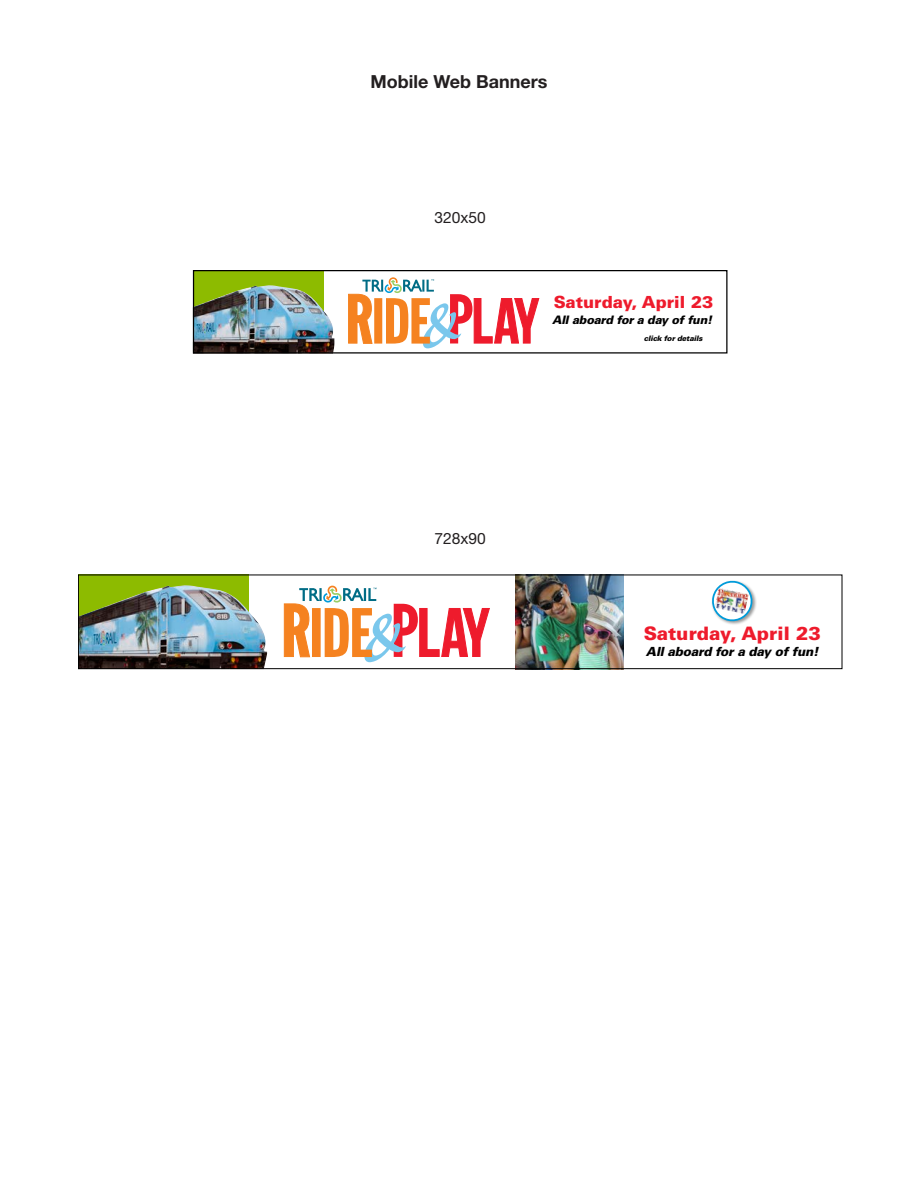
<style>
.page{position:relative;width:918px;height:1188px;background:#fff}
.page>*{position:absolute;margin:0;border:0;box-sizing:border-box;transform-origin:0 0}
.t1{font:900 18.6px "Univers";color:#ee1b2c}
.t2{font:700 18px "Helvetica Neue";color:#231f20}
.t3{font:900 16.65px "Univers";color:#ee1b2c}
.t4{font:15.6px "Helvetica Neue";color:#231f20}
.t5{font:italic 900 12.6px "Univers";letter-spacing:-.02em;color:#000}
.t6{font:italic 900 11.7px "Univers";letter-spacing:-.02em;color:#000}
.t7{font:italic 900 7.5px "Univers";letter-spacing:-.02em;color:#000}
</style>
<div class="page">
<svg style="left:348px;top:277px;width:192px;height:71px"></svg>
<div style="left:193px;top:270px;width:130px;height:82px;background:#8dbb00"></div>
<img style="left:195px;top:285px;width:140px;height:67px">
<div style="left:193px;top:270px;width:535px;height:84px;border:1px solid #000"></div>
<img style="left:516px;top:577px;width:108px;height:90px">
<svg style="left:284px;top:586px;width:206px;height:76px"></svg>
<div style="left:78px;top:575px;width:170px;height:94px;background:#8dbb00"></div>
<img style="left:80px;top:585px;width:187px;height:82px">
<div style="left:78px;top:575px;width:764px;height:94px;border:1px solid #000"></div>
<div style="left:711px;top:580px;width:46px;height:46px;background:#000;opacity:.4"></div>
<svg style="left:711px;top:580px;width:44px;height:42px"></svg>
<img style="left:715px;top:588px;width:34px;height:26px">
<p class="t2" style="left:371px;top:70px;width:178px">Mobile Web Banners</p>
<p class="t4" style="left:434px;top:208px;width:53px">320x50</p>
<p class="t3" style="left:554px;top:292px;width:161px">Saturday, April 23</p>
<p class="t6" style="left:552px;top:312px;width:162px">All aboard for a day of fun!</p>
<p class="t7" style="left:644px;top:334px;width:60px">click for details</p>
<p class="t4" style="left:434px;top:529px;width:53px">728x90</p>
<p class="t1" style="left:644px;top:621px;width:178px">Saturday, April 23</p>
<p class="t5" style="left:646px;top:644px;width:174px">All aboard for a day of fun!</p>
</div>
